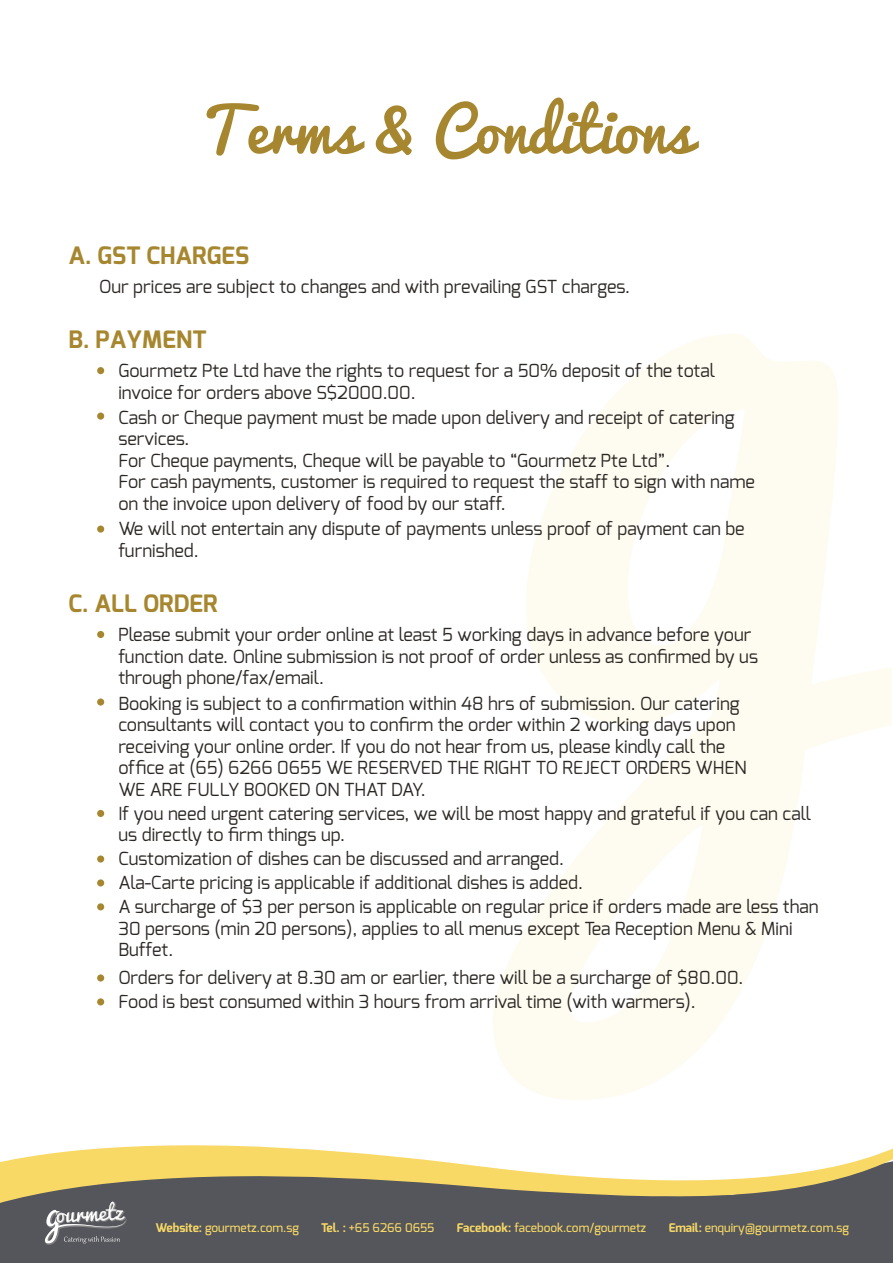
<style>
.page{position:relative;width:893px;height:1263px;background:#fff}
.page>*{position:absolute;margin:0;border:0;box-sizing:border-box;transform-origin:0 0}
.t1{font:60px "Pacifico";color:#a6862e}
.t2{font:700 24px "Exo";color:#a6862e}
.t3{font:18px/21.6px "Exo";color:#2b2724}
.t4{font:500 12px "Exo";color:#f8d966}
.s1{font-weight:700}
</style>
<div class="page">
<svg style="left:524px;top:334px;width:368px;height:599px;fill:#fefbf0"></svg>
<div style="left:0;top:1256px;width:893px;height:7px;background:#55565b"></div>
<svg style="left:0;top:933px;width:893px;height:323px"></svg>
<svg style="left:45px;top:1202px;width:82px;height:43px;background:#7a7b7f"></svg>
<div style="left:97px;top:367px;width:7px;height:7px;background:#a6862e;border-radius:50%"></div>
<div style="left:97px;top:412px;width:7px;height:8px;background:#a6862e;border-radius:50%"></div>
<div style="left:97px;top:525px;width:7px;height:8px;background:#a6862e;border-radius:50%"></div>
<div style="left:97px;top:631px;width:7px;height:7px;background:#a6862e;border-radius:50%"></div>
<div style="left:97px;top:698px;width:7px;height:7px;background:#a6862e;border-radius:50%"></div>
<div style="left:97px;top:810px;width:7px;height:7px;background:#a6862e;border-radius:50%"></div>
<div style="left:97px;top:855px;width:7px;height:7px;background:#a6862e;border-radius:50%"></div>
<div style="left:97px;top:879px;width:7px;height:7px;background:#a6862e;border-radius:50%"></div>
<div style="left:97px;top:903px;width:7px;height:7px;background:#a6862e;border-radius:50%"></div>
<div style="left:97px;top:974px;width:7px;height:7px;background:#a6862e;border-radius:50%"></div>
<div style="left:97px;top:998px;width:7px;height:7px;background:#a6862e;border-radius:50%"></div>
<h1 class="t1" style="left:201px;top:98px;width:493px">Terms &amp; Conditions</h1>
<h2 class="t2" style="left:69px;top:240px;width:182px">A. GST CHARGES</h2>
<p class="t3" style="left:99px;top:276px;width:532px">Our prices are subject to changes and with prevailing GST charges.</p>
<h2 class="t2" style="left:69px;top:324px;width:140px">B. PAYMENT</h2>
<p class="t3" style="left:118px;top:360px;width:598px">Gourmetz Pte Ltd have the rights to request for a 50% deposit of the total invoice for orders above S$2000.00.</p>
<p class="t3" style="left:118px;top:406px;width:638px">Cash or Cheque payment must be made upon delivery and receipt of catering services.<br>For Cheque payments, Cheque will be payable to “Gourmetz Pte Ltd”.<br>For cash payments, customer is required to request the staff to sign with name on the invoice upon delivery of food by our staff.</p>
<p class="t3" style="left:118px;top:518px;width:628px">We will not entertain any dispute of payments unless proof of payment can be furnished.</p>
<h2 class="t2" style="left:69px;top:588px;width:151px">C. ALL ORDER</h2>
<p class="t3" style="left:118px;top:624px;width:641px">Please submit your order online at least 5 working days in advance before your function date. Online submission is not proof of order unless as confirmed by us through phone/fax/email.</p>
<p class="t3" style="left:118px;top:692px;width:630px">Booking is subject to a confirmation within 48 hrs of submission. Our catering consultants will contact you to confirm the order within 2 working days upon receiving your online order. If you do not hear from us, please kindly call the office at (65) 6266 0655 WE RESERVED THE RIGHT TO REJECT ORDERS WHEN WE ARE FULLY BOOKED ON THAT DAY.</p>
<p class="t3" style="left:118px;top:802px;width:694px">If you need urgent catering services, we will be most happy and grateful if you can call us directly to firm things up.</p>
<p class="t3" style="left:118px;top:847px;width:702px;line-height:23.9px">Customization of dishes can be discussed and arranged.<br>Ala-Carte pricing is applicable if additional dishes is added.<br>A surcharge of $3 per person is applicable on regular price if orders made are less than</p>
<p class="t3" style="left:118px;top:917px;width:676px">30 persons (min 20 persons), applies to all menus except Tea Reception Menu &amp; Mini<br>Buffet.</p>
<p class="t3" style="left:118px;top:966px;width:627px;line-height:23.9px">Orders for delivery at 8.30 am or earlier, there will be a surcharge of $80.00.<br>Food is best consumed within 3 hours from arrival time (with warmers).</p>
<p class="t4" style="left:155px;top:1219px;width:145px"><span class="s1">Website:</span> gourmetz.com.sg</p>
<p class="t4" style="left:321px;top:1220px;width:115px"><span class="s1">Tel. :</span> +65 6266 0655</p>
<p class="t4" style="left:457px;top:1219px;width:191px"><span class="s1">Facebook:</span> facebook.com/gourmetz</p>
<p class="t4" style="left:669px;top:1219px;width:182px"><span class="s1">Email:</span> enquiry@gourmetz.com.sg</p>
</div>
